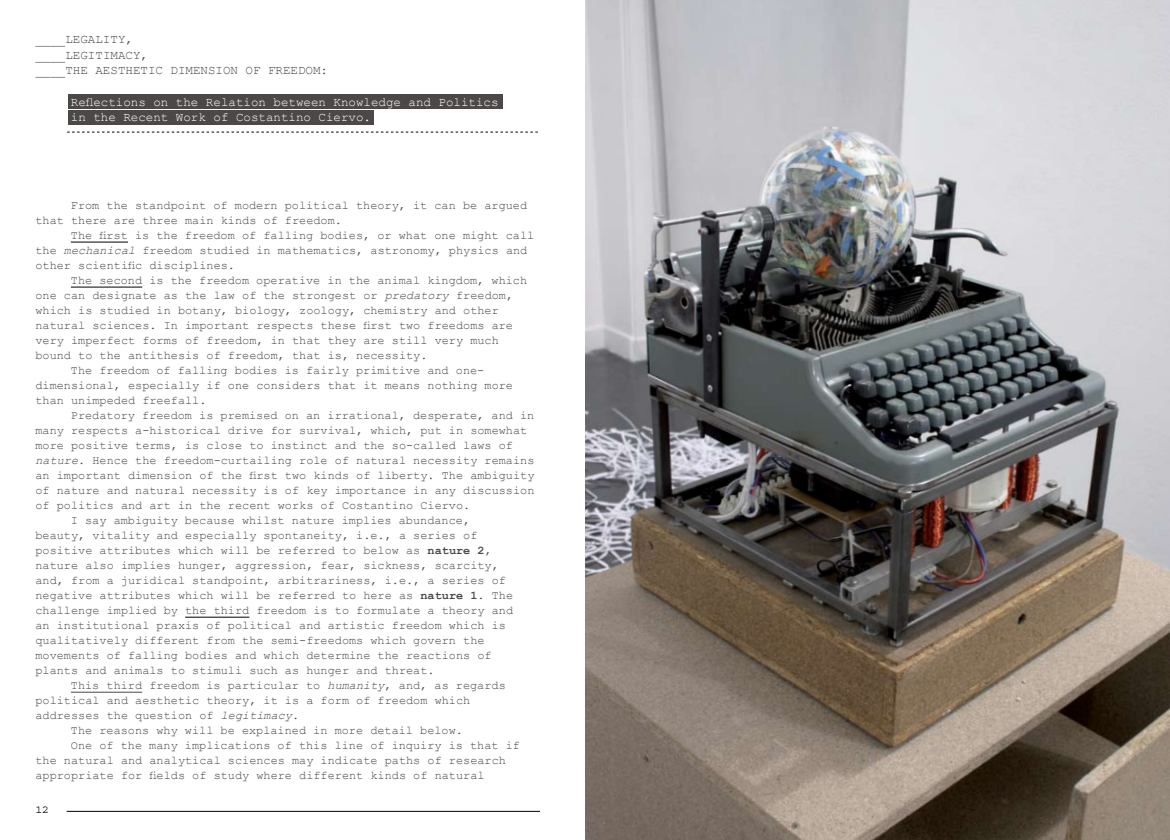
<style>
.page{position:relative;width:1170px;height:840px;background:#fff}
.page>*{position:absolute;margin:0;border:0;box-sizing:border-box;transform-origin:0 0}
.t1{font:12.5px/15.6px "Courier New";color:#fff}
.t2{font:12.5px/15.6px "Courier New";color:#4c4847}
.t3{font:11.88px/15px "Courier New";color:#4c4847}
.t4{font:11.25px "Courier";color:#000}
.s1{font-style:italic}
.s2{font-weight:700}
</style>
<div class="page">
<hr style="left:67px;top:811px;width:473px;height:1px;background:#000">
<img style="left:585px;top:0;width:584px;height:840px">
<hr style="left:71px;top:242px;width:57px;height:1px;background:#000">
<hr style="left:71px;top:287px;width:71px;height:1px;background:#000">
<hr style="left:185px;top:617px;width:64px;height:1px;background:#000">
<hr style="left:71px;top:692px;width:71px;height:1px;background:#4c4847">
<svg style="left:67px;top:132px;width:470px;height:1px"></svg>
<div style="left:68px;top:94px;width:434px;height:14px;background:#4c4847"></div>
<div style="left:68px;top:111px;width:306px;height:14px;background:#4c4847"></div>
<p class="t2" style="left:35px;top:32px;width:114px">____Legality, ____Legitimacy, ____the Aesthetic</p>
<p class="t2" style="left:170px;top:63px;width:159px">Dimension of Freedom:</p>
<p class="t1" style="left:71px;top:95px;width:429px">Reflections on the Relation between Knowledge and Politics in the Recent Work of Costantino Ciervo.</p>
<p class="t3" style="left:35px;top:199px;width:493px;text-indent:35px">From the standpoint of modern political theory, it can be argued that there are three main kinds of freedom.</p>
<p class="t3" style="left:35px;top:229px;width:500px;text-indent:35px">The first is the freedom of falling bodies, or what one might call the <span class="s1">mechanical</span> freedom studied in mathematics, astronomy, physics and other scientific disciplines.</p>
<p class="t3" style="left:71px;top:274px;width:458px">The second is the freedom operative in the animal kingdom, which</p>
<p class="t3" style="left:35px;top:289px;width:479px">one can designate as the law of the strongest or <span class="s1">predatory</span> freedom,</p>
<p class="t3" style="left:35px;top:304px;width:465px">which is studied in botany, biology, zoology, chemistry and other</p>
<p class="t3" style="left:35px;top:319px;width:479px">natural sciences. In important respects these first two freedoms are</p>
<p class="t3" style="left:35px;top:334px;width:465px">very imperfect forms of freedom, in that they are still very much</p>
<p class="t3" style="left:35px;top:349px;width:393px">bound to the antithesis of freedom, that is, necessity.</p>
<p class="t3" style="left:71px;top:364px;width:415px">The freedom of falling bodies is fairly primitive and one-</p>
<p class="t3" style="left:35px;top:379px;width:479px">dimensional, especially if one considers that it means nothing more</p>
<p class="t3" style="left:35px;top:394px;width:173px">than unimpeded freefall.</p>
<p class="t3" style="left:71px;top:409px;width:465px">Predatory freedom is premised on an irrational, desperate, and in</p>
<p class="t3" style="left:35px;top:424px;width:493px">many respects a-historical drive for survival, which, put in somewhat</p>
<p class="t3" style="left:35px;top:439px;width:479px">more positive terms, is close to instinct and the so-called laws of</p>
<p class="t3" style="left:35px;top:454px;width:500px"><span class="s1">nature</span>. Hence the freedom-curtailing role of natural necessity remains</p>
<p class="t3" style="left:35px;top:469px;width:500px">an important dimension of the first two kinds of liberty. The ambiguity</p>
<p class="t3" style="left:35px;top:484px;width:500px">of nature and natural necessity is of key importance in any discussion</p>
<p class="t3" style="left:35px;top:499px;width:436px">of politics and art in the recent works of Costantino Ciervo.</p>
<p class="t3" style="left:71px;top:514px;width:401px">I say ambiguity because whilst nature implies abundance,</p>
<p class="t3" style="left:35px;top:529px;width:443px">beauty, vitality and especially spontaneity, i.e., a series of</p>
<p class="t3" style="left:35px;top:544px;width:458px">positive attributes which will be referred to below as <span class="s2">nature 2</span>,</p>
<p class="t3" style="left:35px;top:559px;width:465px">nature also implies hunger, aggression, fear, sickness, scarcity,</p>
<p class="t3" style="left:35px;top:574px;width:472px">and, from a juridical standpoint, arbitrariness, i.e., a series of</p>
<p class="t3" style="left:35px;top:589px;width:479px">negative attributes which will be referred to here as <span class="s2">nature 1</span>. The</p>
<p class="t3" style="left:35px;top:604px;width:479px">challenge implied by the third freedom is to formulate a theory and</p>
<p class="t3" style="left:35px;top:619px;width:472px">an institutional praxis of political and artistic freedom which is</p>
<p class="t3" style="left:35px;top:634px;width:450px">qualitatively different from the semi-freedoms which govern the</p>
<p class="t3" style="left:35px;top:649px;width:457px">movements of falling bodies and which determine the reactions of</p>
<p class="t3" style="left:35px;top:664px;width:401px">plants and animals to stimuli such as hunger and threat.</p>
<p class="t3" style="left:71px;top:679px;width:436px">This third freedom is particular to <span class="s1">humanity</span>, and, as regards</p>
<p class="t3" style="left:35px;top:694px;width:436px">political and aesthetic theory, it is a form of freedom which</p>
<p class="t3" style="left:35px;top:709px;width:265px">addresses the question of <span class="s1">legitimacy</span>.</p>
<p class="t3" style="left:71px;top:724px;width:393px">The reasons why will be explained in more detail below.</p>
<p class="t3" style="left:71px;top:739px;width:450px">One of the many implications of this line of inquiry is that if</p>
<p class="t3" style="left:35px;top:754px;width:472px">the natural and analytical sciences may indicate paths of research</p>
<p class="t3" style="left:35px;top:769px;width:450px">appropriate for fields of study where different kinds of natural</p>
<p class="t4" style="left:35px;top:804px;width:15px">12</p>
</div>
